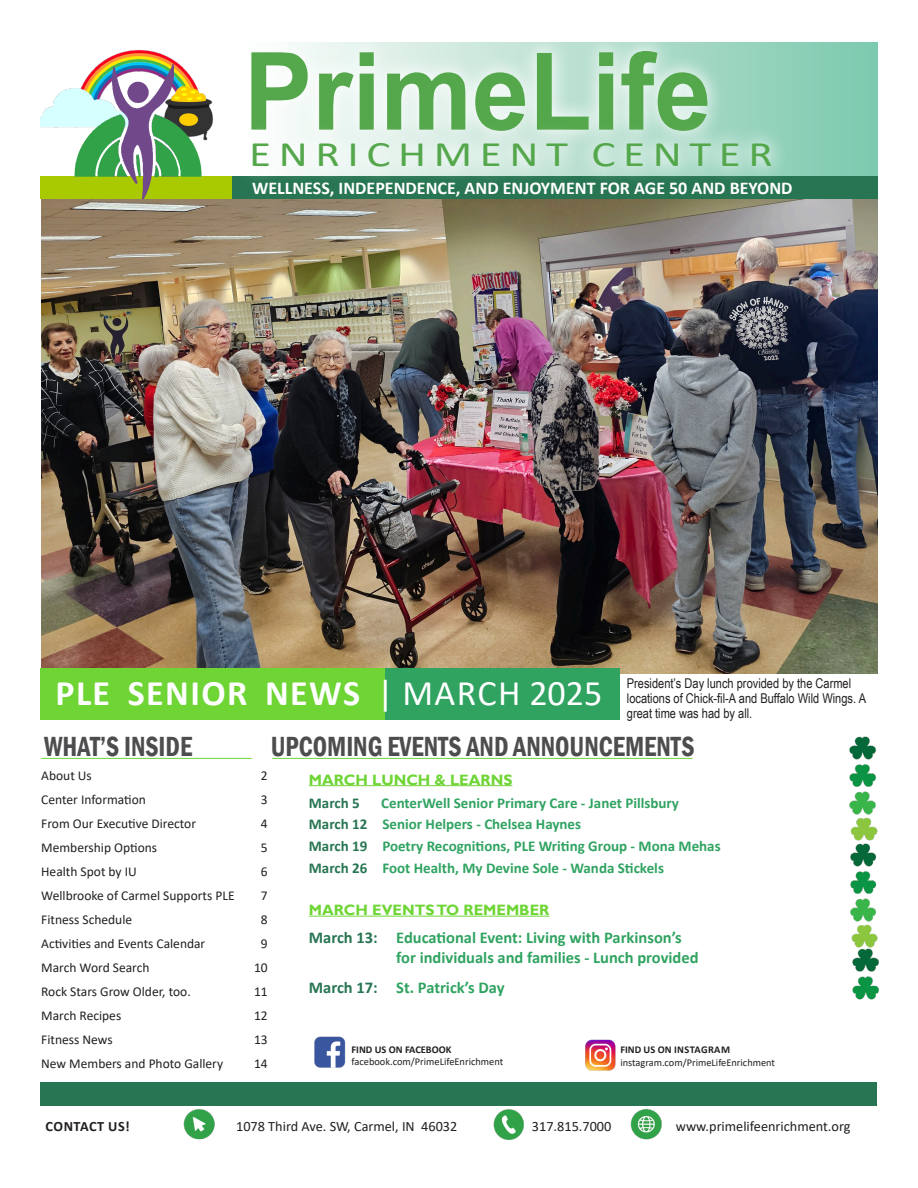
<style>
.page{position:relative;width:918px;height:1188px;background:#fff}
.page>*{position:absolute;margin:0;border:0;box-sizing:border-box;transform-origin:0 0}
.t1{font:700 108px "Arial";color:#55a74c;scale:.95 1}
.t2{font:700 36px "Calibri";letter-spacing:.04em;color:#fff}
.t3{font:36px "Calibri";letter-spacing:.17em;color:#55a74c;scale:1.25 1}
.t4{font:600 condensed 28.5px "Franklin Gothic";color:#4d4d4f;scale:.9 1}
.t5{font:700 18px "Calibri";color:#fff}
.t6{font:700 16.5px/19.8px "Calibri";color:#30a361}
.t7{font:700 15px "Calibri";color:#30a361}
.t8{font:700 15px "Gill Sans";color:#6ed535}
.t9{font:700 15px "Calibri";color:#277552}
.t10{font:14.25px "Calibri";color:#231f20}
.t11{font:700 14.25px "Calibri";letter-spacing:.04em;color:#231f20}
.t12{font:13.5px "Calibri";color:#231f20}
.t13{font:13.5px/15px "Arial Narrow";color:#231f20}
.t14{font:10.35px "Calibri";color:#231f20}
.t15{font:700 10.35px "Calibri";letter-spacing:.025em;color:#231f20}
.t16{font:700 10.35px "Calibri";color:#231f20}
.s1{font-weight:400}
.s2{color:#277552}
</style>
<div class="page">
<img style="left:41px;top:199px;width:837px;height:474px">
<svg style="left:726px;top:42px;width:152px;height:134px;background:#8aceb6"></svg>
<img style="left:493px;top:1109px;width:31px;height:31px">
<img style="left:630px;top:1109px;width:32px;height:31px">
<img style="left:183px;top:1109px;width:32px;height:31px">
<div style="left:40px;top:176px;width:221px;height:23px;background:#a9c901"></div>
<div style="left:40px;top:1082px;width:838px;height:23px;background:#277552"></div>
<div style="left:232px;top:176px;width:646px;height:23px;background:#277552"></div>
<svg style="left:287px;top:42px;width:439px;height:82px"></svg>
<svg style="left:249px;top:124px;width:540px;height:55px"></svg>
<div style="left:40px;top:668px;width:346px;height:52px;background:#6ed535"></div>
<hr style="left:41px;top:758px;width:211px;height:1px;background:#6ed535">
<div style="left:386px;top:668px;width:234px;height:52px;background:#30a361"></div>
<img style="left:314px;top:1036px;width:32px;height:32px">
<img style="left:585px;top:1039px;width:31px;height:32px">
<hr style="left:309px;top:785px;width:203px;height:1px;background:#6ed535">
<hr style="left:309px;top:916px;width:240px;height:1px;background:#6ed535">
<hr style="left:272px;top:758px;width:421px;height:1px;background:#6ed535">
<img style="left:850px;top:736px;width:28px;height:101px">
<img style="left:850px;top:837px;width:28px;height:105px">
<img style="left:40px;top:49px;width:126px;height:79px">
<img style="left:54px;top:56px;width:162px;height:145px">
<img style="left:852px;top:942px;width:27px;height:58px">
<p class="t1" style="left:244px;top:16px;width:494px">PrimeLife</p>
<p class="t3" style="left:249px;top:129px;width:420px">ENRICHMENT CENTER</p>
<p class="t5" style="left:252px;top:175px;width:542px">WELLNESS, INDEPENDENCE, AND ENJOYMENT FOR AGE 50 AND BEYOND</p>
<p class="t2" style="left:55px;top:667px;width:548px">PLE SENIOR NEWS <span class="s1">| MARCH 2025</span></p>
<p class="t13" style="left:627px;top:675px;width:241px">President’s Day lunch provided by the Carmel locations of Chick-fil-A and Buffalo Wild Wings. A great time was had by all.</p>
<p class="t4" style="left:44px;top:727px;width:166px">WHAT’S INSIDE</p>
<p class="t4" style="left:271px;top:727px;width:472px">UPCOMING EVENTS AND ANNOUNCEMENTS</p>
<p class="t12" style="left:41px;top:766px;width:52px">About Us</p>
<p class="t12" style="left:261px;top:766px;width:8px">2</p>
<p class="t12" style="left:41px;top:790px;width:106px">Center Information</p>
<p class="t12" style="left:261px;top:790px;width:8px">3</p>
<p class="t12" style="left:41px;top:814px;width:156px">From Our Executive Director</p>
<p class="t12" style="left:261px;top:814px;width:8px">4</p>
<p class="t12" style="left:41px;top:838px;width:117px">Membership Options</p>
<p class="t12" style="left:261px;top:838px;width:8px">5</p>
<p class="t12" style="left:41px;top:862px;width:97px">Health Spot by IU</p>
<p class="t12" style="left:261px;top:862px;width:8px">6</p>
<p class="t12" style="left:41px;top:886px;width:195px">Wellbrooke of Carmel Supports PLE</p>
<p class="t12" style="left:261px;top:886px;width:8px">7</p>
<p class="t12" style="left:41px;top:910px;width:92px">Fitness Schedule</p>
<p class="t12" style="left:261px;top:910px;width:8px">8</p>
<p class="t12" style="left:41px;top:934px;width:166px">Activities and Events Calendar</p>
<p class="t12" style="left:261px;top:934px;width:8px">9</p>
<p class="t12" style="left:41px;top:958px;width:110px">March Word Search</p>
<p class="t12" style="left:254px;top:958px;width:15px">10</p>
<p class="t12" style="left:41px;top:982px;width:151px">Rock Stars Grow Older, too.</p>
<p class="t12" style="left:254px;top:982px;width:15px">11</p>
<p class="t12" style="left:41px;top:1006px;width:82px">March Recipes</p>
<p class="t12" style="left:254px;top:1006px;width:15px">12</p>
<p class="t12" style="left:41px;top:1030px;width:73px">Fitness News</p>
<p class="t12" style="left:254px;top:1030px;width:15px">13</p>
<p class="t12" style="left:41px;top:1054px;width:183px">New Members and Photo Gallery</p>
<p class="t12" style="left:254px;top:1054px;width:15px">14</p>
<p class="t8" style="left:309px;top:770px;width:205px">MARCH LUNCH &amp; LEARNS</p>
<p class="t9" style="left:309px;top:792px;width:52px">March 5</p>
<p class="t7" style="left:381px;top:792px;width:299px">CenterWell Senior Primary Care - Janet Pillsbury</p>
<p class="t7" style="left:309px;top:814px;width:274px"><span class="s2">March 12</span> Senior Helpers - Chelsea Haynes</p>
<p class="t7" style="left:309px;top:836px;width:413px"><span class="s2">March 19</span> Poetry Recognitions, PLE Writing Group - Mona Mehas</p>
<p class="t7" style="left:309px;top:858px;width:357px"><span class="s2">March 26</span> Foot Health, My Devine Sole - Wanda Stickels</p>
<p class="t8" style="left:309px;top:901px;width:242px">MARCH EVENTS TO REMEMBER</p>
<p class="t6" style="left:396px;top:927px;width:304px;text-indent:-87px"><span class="s2">March 13:</span> Educational Event: Living with Parkinson’s for individuals and families - Lunch provided</p>
<p class="t6" style="left:309px;top:977px;width:197px"><span class="s2">March 17:</span> St. Patrick’s Day</p>
<p class="t16" style="left:352px;top:1042px;width:102px">FIND US ON FACEBOOK</p>
<p class="t14" style="left:352px;top:1054px;width:153px">facebook.com/PrimeLifeEnrichment</p>
<p class="t15" style="left:620px;top:1043px;width:111px">FIND US ON INSTAGRAM</p>
<p class="t14" style="left:620px;top:1055px;width:156px">instagram.com/PrimeLifeEnrichment</p>
<p class="t11" style="left:45px;top:1116px;width:86px">CONTACT US!</p>
<p class="t10" style="left:236px;top:1117px;width:223px">1078 Third Ave. SW, Carmel, IN 46032</p>
<p class="t10" style="left:532px;top:1117px;width:81px">317.815.7000</p>
<p class="t10" style="left:676px;top:1117px;width:176px">www.primelifeenrichment.org</p>
</div>
